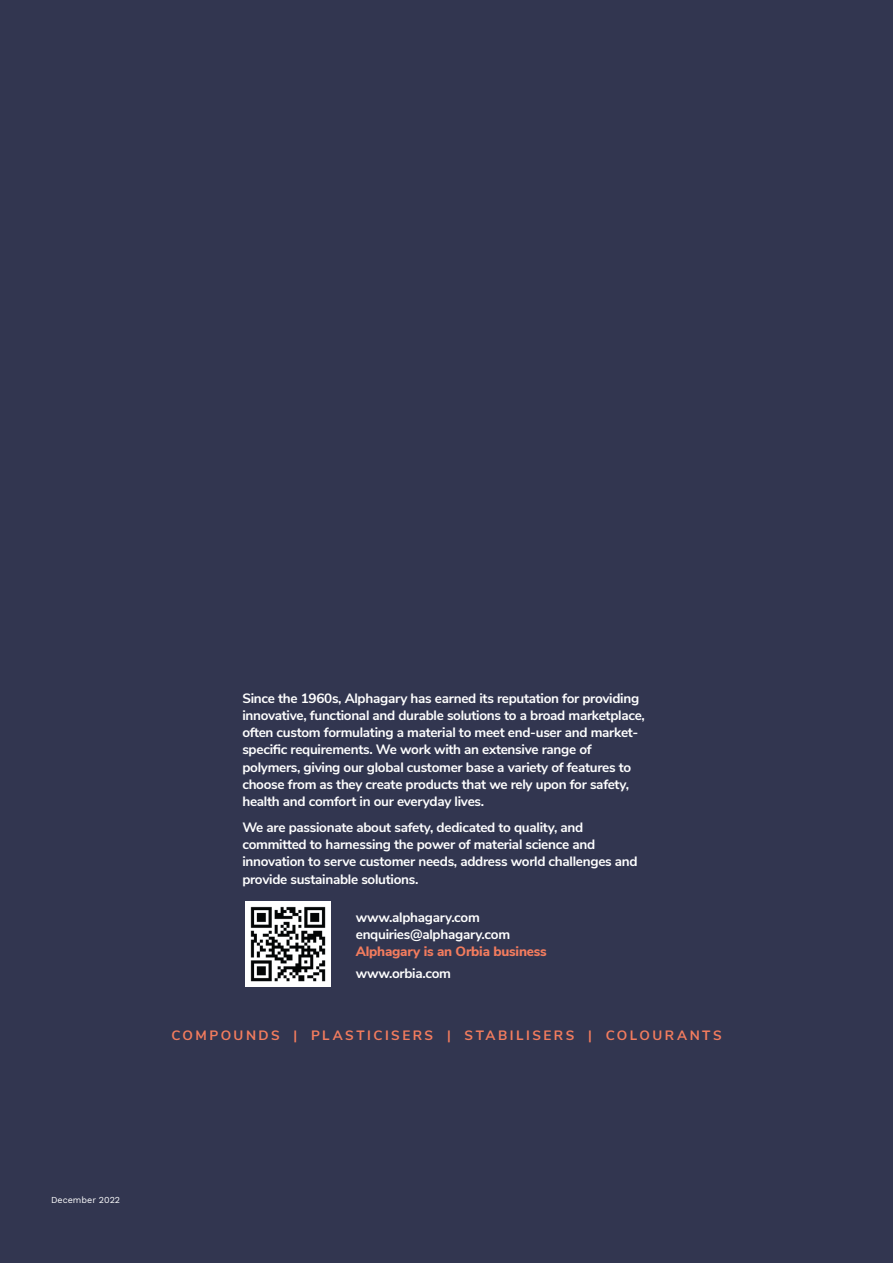
<style>
.page{position:relative;width:893px;height:1263px;background:#323650}
.page>*{position:absolute;margin:0;border:0;box-sizing:border-box;transform-origin:0 0}
.t1{font:700 13.5px/17.2px "Nunito Sans";letter-spacing:-.02em;color:#fff}
.t2{font:700 13.5px "Nunito Sans";letter-spacing:.18em;color:#f37c5e}
.t3{font:800 13.5px "Nunito Sans";letter-spacing:-.015em;color:#f37c5e}
.t4{font:9px "Work Sans";color:#fff}
</style>
<div class="page">
<img style="left:245px;top:901px;width:85px;height:85px">
<p class="t1" style="left:242px;top:688px;width:404px">Since the 1960s, Alphagary has earned its reputation for providing innovative, functional and durable solutions to a broad marketplace, often custom formulating a material to meet end-user and market&shy;specific requirements. We work with an extensive range of polymers, giving our global customer base a variety of features to choose from as they create products that we rely upon for safety, health and comfort in our everyday lives.</p>
<p class="t1" style="left:242px;top:818px;width:397px">We are passionate about safety, dedicated to quality, and committed to harnessing the power of material science and innovation to serve customer needs, address world challenges and provide sustainable solutions.</p>
<p class="t1" style="left:356px;top:907px;width:126px">www.alphagary.com</p>
<p class="t1" style="left:356px;top:925px;width:156px">enquiries@alphagary.com</p>
<p class="t3" style="left:356px;top:941px;width:192px">Alphagary is an Orbia business</p>
<p class="t1" style="left:356px;top:963px;width:97px">www.orbia.com</p>
<p class="t2" style="left:171px;top:1025px;width:552px">COMPOUNDS | PLASTICISERS | STABILISERS | COLOURANTS</p>
<p class="t4" style="left:51px;top:1193px;width:71px">December 2022</p>
</div>
